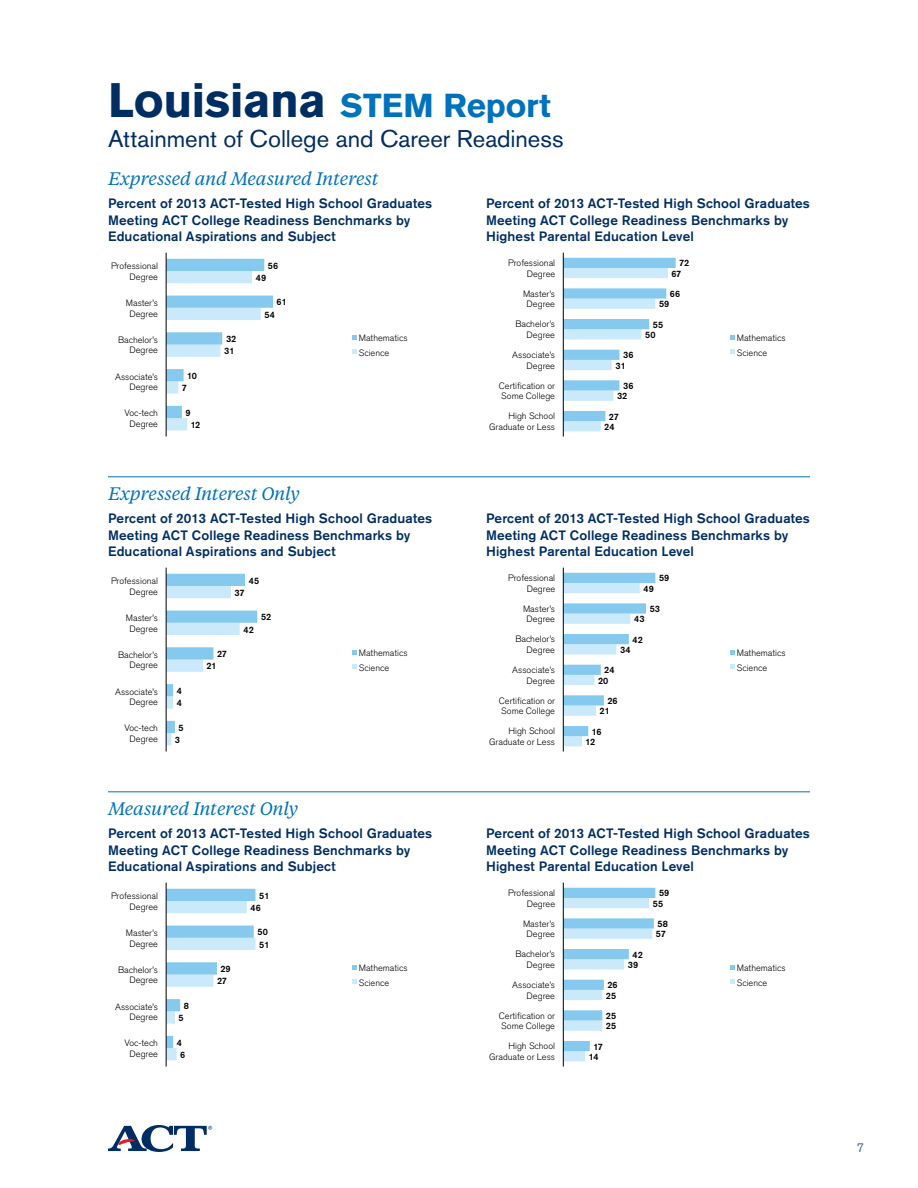
<style>
.page{position:relative;width:918px;height:1188px;background:#fff}
.page>*{position:absolute;margin:0;border:0;box-sizing:border-box;transform-origin:0 0}
.t1{font:700 33px "Akzidenz Grotesk Std";letter-spacing:.005em;color:#0072bc}
.t2{font:24px "Akzidenz Grotesk Std";color:#002d62}
.t3{font:italic 18px "Tiempos Text";letter-spacing:-.01em;color:#0072bc}
.t4{font:500 13.5px/16.5px "Akzidenz Grotesk Std";letter-spacing:.01em;color:#002d62}
.t5{font:300 12px "Akzidenz Grotesk Std";color:#002d62}
.t6{font:300 9.15px/10.6px "Akzidenz Grotesk Std";color:#000001;text-align:right}
.t7{font:500 9.15px "Akzidenz Grotesk Std";color:#000001}
.s1{font-size:48px;color:#002d62}
</style>
<div class="page">
<svg style="left:108px;top:1125px;width:104px;height:27px"></svg>
<svg style="left:167px;top:574px;width:90px;height:171px"></svg>
<hr style="left:166px;top:568px;width:1px;height:184px;background:#000001">
<svg style="left:352px;top:650px;width:5px;height:5px"></svg>
<svg style="left:352px;top:664px;width:5px;height:5px"></svg>
<svg style="left:167px;top:259px;width:106px;height:171px"></svg>
<hr style="left:166px;top:253px;width:1px;height:184px;background:#000001">
<svg style="left:352px;top:335px;width:5px;height:5px"></svg>
<svg style="left:352px;top:349px;width:5px;height:5px"></svg>
<svg style="left:564px;top:258px;width:112px;height:173px"></svg>
<hr style="left:563px;top:253px;width:1px;height:184px;background:#000001">
<svg style="left:730px;top:335px;width:5px;height:5px"></svg>
<svg style="left:730px;top:349px;width:5px;height:5px"></svg>
<svg style="left:564px;top:573px;width:91px;height:173px"></svg>
<hr style="left:563px;top:568px;width:1px;height:184px;background:#000001">
<svg style="left:730px;top:650px;width:5px;height:5px"></svg>
<svg style="left:730px;top:664px;width:5px;height:5px"></svg>
<svg style="left:167px;top:889px;width:88px;height:171px"></svg>
<hr style="left:166px;top:883px;width:1px;height:184px;background:#000001">
<svg style="left:352px;top:965px;width:5px;height:5px"></svg>
<svg style="left:352px;top:979px;width:5px;height:5px"></svg>
<svg style="left:564px;top:888px;width:91px;height:173px"></svg>
<hr style="left:563px;top:883px;width:1px;height:184px;background:#000001">
<svg style="left:730px;top:965px;width:5px;height:5px"></svg>
<svg style="left:730px;top:979px;width:5px;height:5px"></svg>
<hr style="left:108px;top:476px;width:702px;height:1px;background:#0072bc">
<hr style="left:108px;top:791px;width:702px;height:1px;background:#0072bc">
<h1 class="t1" style="left:108px;top:86px;width:444px"><span class="s1">Louisiana</span> STEM Report</h1>
<h2 class="t2" style="left:108px;top:124px;width:457px">Attainment of College and Career Readiness</h2>
<h3 class="t3" style="left:108px;top:166px;width:272px">Expressed and Measured Interest</h3>
<h3 class="t4" style="left:108px;top:195px;width:326px">Percent of 2013 ACT-Tested High School Graduates<br>Meeting ACT College Readiness Benchmarks by<br>Educational Aspirations and Subject</h3>
<h3 class="t4" style="left:486px;top:195px;width:326px">Percent of 2013 ACT-Tested High School Graduates<br>Meeting ACT College Readiness Benchmarks by<br>Highest Parental Education Level</h3>
<p class="t6" style="left:111px;top:261px;width:48px">Professional<br>Degree</p>
<p class="t7" style="left:268px;top:260px;width:12px">56</p>
<p class="t7" style="left:256px;top:272px;width:12px">49</p>
<p class="t6" style="left:508px;top:258px;width:48px">Professional<br>Degree</p>
<p class="t7" style="left:679px;top:258px;width:12px">72</p>
<p class="t7" style="left:671px;top:268px;width:11px">67</p>
<p class="t6" style="left:126px;top:298px;width:34px;text-align:center">Master’s<br>Degree</p>
<p class="t7" style="left:277px;top:297px;width:12px">61</p>
<p class="t7" style="left:264px;top:309px;width:12px">54</p>
<p class="t6" style="left:523px;top:288px;width:34px;text-align:center">Master’s<br>Degree</p>
<p class="t7" style="left:670px;top:288px;width:12px">66</p>
<p class="t7" style="left:659px;top:299px;width:12px">59</p>
<p class="t6" style="left:118px;top:334px;width:41px">Bachelor’s<br>Degree</p>
<p class="t6" style="left:115px;top:371px;width:44px">Associate’s<br>Degree</p>
<p class="t7" style="left:187px;top:370px;width:11px">10</p>
<p class="t7" style="left:182px;top:382px;width:7px">7</p>
<p class="t7" style="left:226px;top:333px;width:12px">32</p>
<p class="t7" style="left:224px;top:346px;width:12px">31</p>
<p class="t6" style="left:359px;top:331px;width:50px;line-height:14.5px;text-align:left">Mathematics<br>Science</p>
<p class="t6" style="left:515px;top:319px;width:41px">Bachelor’s<br>Degree</p>
<p class="t6" style="left:512px;top:350px;width:44px">Associate’s<br>Degree</p>
<p class="t7" style="left:623px;top:350px;width:12px">36</p>
<p class="t7" style="left:615px;top:360px;width:12px">31</p>
<p class="t7" style="left:653px;top:319px;width:12px">55</p>
<p class="t7" style="left:645px;top:329px;width:12px">50</p>
<p class="t6" style="left:737px;top:331px;width:50px;line-height:14.5px;text-align:left">Mathematics<br>Science</p>
<p class="t6" style="left:499px;top:380px;width:58px;text-align:left">Certification or<br>Some College</p>
<p class="t7" style="left:623px;top:380px;width:12px">36</p>
<p class="t7" style="left:617px;top:391px;width:12px">32</p>
<p class="t6" style="left:124px;top:408px;width:35px;text-align:center">Voc-tech<br>Degree</p>
<p class="t7" style="left:185px;top:407px;width:7px">9</p>
<p class="t7" style="left:191px;top:419px;width:11px">12</p>
<p class="t6" style="left:489px;top:411px;width:68px">High School<br>Graduate or Less</p>
<p class="t7" style="left:609px;top:411px;width:12px">27</p>
<p class="t7" style="left:604px;top:421px;width:12px">24</p>
<h3 class="t3" style="left:108px;top:481px;width:193px">Expressed Interest Only</h3>
<h3 class="t4" style="left:108px;top:510px;width:326px">Percent of 2013 ACT-Tested High School Graduates<br>Meeting ACT College Readiness Benchmarks by<br>Educational Aspirations and Subject</h3>
<h3 class="t4" style="left:486px;top:510px;width:326px">Percent of 2013 ACT-Tested High School Graduates<br>Meeting ACT College Readiness Benchmarks by<br>Highest Parental Education Level</h3>
<p class="t6" style="left:111px;top:576px;width:48px">Professional<br>Degree</p>
<p class="t7" style="left:249px;top:575px;width:12px">45</p>
<p class="t7" style="left:235px;top:587px;width:12px">37</p>
<p class="t6" style="left:508px;top:573px;width:48px">Professional<br>Degree</p>
<p class="t7" style="left:659px;top:573px;width:12px">59</p>
<p class="t7" style="left:643px;top:583px;width:12px">49</p>
<p class="t6" style="left:126px;top:613px;width:34px;text-align:center">Master’s<br>Degree</p>
<p class="t7" style="left:261px;top:612px;width:12px">52</p>
<p class="t7" style="left:244px;top:624px;width:12px">42</p>
<p class="t6" style="left:523px;top:603px;width:34px;text-align:center">Master’s<br>Degree</p>
<p class="t7" style="left:650px;top:603px;width:12px">53</p>
<p class="t7" style="left:634px;top:614px;width:12px">43</p>
<p class="t6" style="left:118px;top:649px;width:41px">Bachelor’s<br>Degree</p>
<p class="t6" style="left:115px;top:686px;width:44px">Associate’s<br>Degree</p>
<p class="t7" style="left:177px;top:685px;width:7px">4</p>
<p class="t7" style="left:177px;top:697px;width:7px">4</p>
<p class="t7" style="left:217px;top:648px;width:12px">27</p>
<p class="t7" style="left:206px;top:661px;width:12px">21</p>
<p class="t6" style="left:359px;top:646px;width:50px;line-height:14.5px;text-align:left">Mathematics<br>Science</p>
<p class="t6" style="left:515px;top:634px;width:41px">Bachelor’s<br>Degree</p>
<p class="t7" style="left:633px;top:634px;width:12px">42</p>
<p class="t7" style="left:620px;top:644px;width:12px">34</p>
<p class="t6" style="left:512px;top:665px;width:44px">Associate’s<br>Degree</p>
<p class="t7" style="left:604px;top:665px;width:12px">24</p>
<p class="t7" style="left:598px;top:675px;width:12px">20</p>
<p class="t6" style="left:499px;top:695px;width:58px;text-align:left">Certification or<br>Some College</p>
<p class="t7" style="left:607px;top:695px;width:12px">26</p>
<p class="t7" style="left:600px;top:706px;width:12px">21</p>
<p class="t6" style="left:737px;top:646px;width:50px;line-height:14.5px;text-align:left">Mathematics<br>Science</p>
<p class="t6" style="left:124px;top:723px;width:35px;text-align:center">Voc-tech<br>Degree</p>
<p class="t7" style="left:178px;top:722px;width:7px">5</p>
<p class="t7" style="left:175px;top:734px;width:7px">3</p>
<p class="t6" style="left:489px;top:726px;width:67px">High School<br>Graduate or Less</p>
<p class="t7" style="left:592px;top:726px;width:11px">16</p>
<p class="t7" style="left:586px;top:736px;width:11px">12</p>
<h3 class="t3" style="left:108px;top:796px;width:192px">Measured Interest Only</h3>
<h3 class="t4" style="left:108px;top:825px;width:326px">Percent of 2013 ACT-Tested High School Graduates<br>Meeting ACT College Readiness Benchmarks by<br>Educational Aspirations and Subject</h3>
<h3 class="t4" style="left:486px;top:825px;width:326px">Percent of 2013 ACT-Tested High School Graduates<br>Meeting ACT College Readiness Benchmarks by<br>Highest Parental Education Level</h3>
<p class="t6" style="left:111px;top:891px;width:48px">Professional<br>Degree</p>
<p class="t7" style="left:259px;top:890px;width:12px">51</p>
<p class="t7" style="left:250px;top:902px;width:12px">46</p>
<p class="t6" style="left:508px;top:888px;width:48px">Professional<br>Degree</p>
<p class="t7" style="left:659px;top:888px;width:12px">59</p>
<p class="t7" style="left:653px;top:898px;width:12px">55</p>
<p class="t6" style="left:126px;top:928px;width:34px;text-align:center">Master’s<br>Degree</p>
<p class="t7" style="left:257px;top:927px;width:12px">50</p>
<p class="t7" style="left:259px;top:939px;width:12px">51</p>
<p class="t6" style="left:523px;top:918px;width:34px;text-align:center">Master’s<br>Degree</p>
<p class="t7" style="left:658px;top:918px;width:12px">58</p>
<p class="t7" style="left:656px;top:929px;width:12px">57</p>
<p class="t6" style="left:118px;top:964px;width:41px">Bachelor’s<br>Degree</p>
<p class="t6" style="left:115px;top:1001px;width:44px">Associate’s<br>Degree</p>
<p class="t7" style="left:184px;top:1000px;width:7px">8</p>
<p class="t7" style="left:178px;top:1012px;width:7px">5</p>
<p class="t7" style="left:221px;top:963px;width:12px">29</p>
<p class="t7" style="left:217px;top:976px;width:12px">27</p>
<p class="t6" style="left:359px;top:961px;width:50px;line-height:14.5px;text-align:left">Mathematics<br>Science</p>
<p class="t6" style="left:515px;top:949px;width:41px">Bachelor’s<br>Degree</p>
<p class="t7" style="left:633px;top:949px;width:12px">42</p>
<p class="t7" style="left:628px;top:959px;width:12px">39</p>
<p class="t6" style="left:512px;top:980px;width:44px">Associate’s<br>Degree</p>
<p class="t7" style="left:607px;top:980px;width:12px">26</p>
<p class="t7" style="left:606px;top:990px;width:12px">25</p>
<p class="t6" style="left:499px;top:1010px;width:58px;text-align:left">Certification or<br>Some College</p>
<p class="t7" style="left:606px;top:1010px;width:12px">25</p>
<p class="t7" style="left:606px;top:1020px;width:12px">25</p>
<p class="t6" style="left:737px;top:961px;width:50px;line-height:14.5px;text-align:left">Mathematics<br>Science</p>
<p class="t6" style="left:124px;top:1038px;width:35px;text-align:center">Voc-tech<br>Degree</p>
<p class="t7" style="left:177px;top:1037px;width:7px">4</p>
<p class="t7" style="left:180px;top:1049px;width:7px">6</p>
<p class="t6" style="left:489px;top:1041px;width:67px">High School<br>Graduate or Less</p>
<p class="t7" style="left:593px;top:1041px;width:11px">17</p>
<p class="t7" style="left:589px;top:1051px;width:11px">14</p>
<h3 class="t5" style="left:857px;top:1141px;width:8px">7</h3>
</div>
